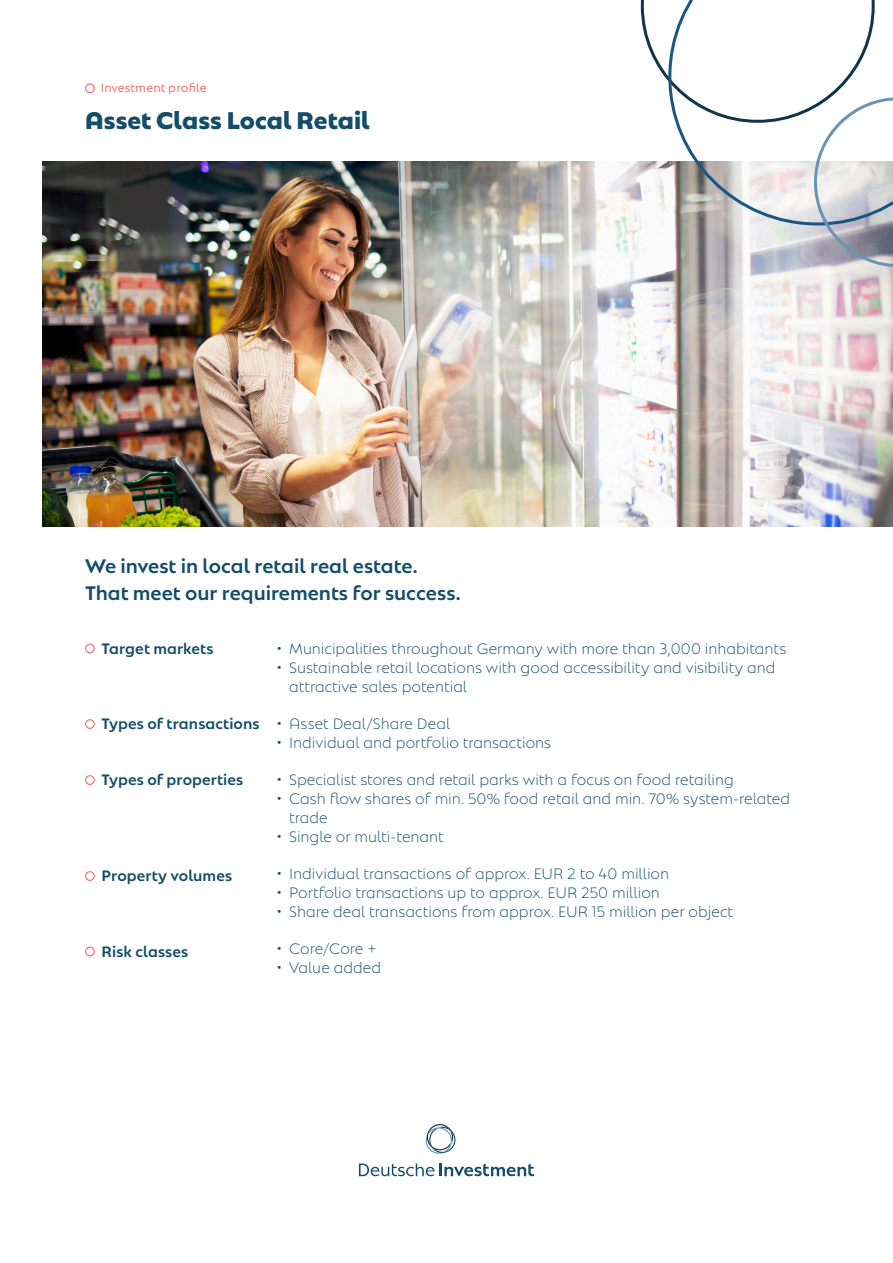
<style>
.page{position:relative;width:893px;height:1263px;background:#fff}
.page>*{position:absolute;margin:0;border:0;box-sizing:border-box;transform-origin:0 0}
.t1{font:700 24px "Natom Pro";color:#144d69}
.t2{font:500 19.5px "Natom Pro";letter-spacing:-.005em;color:#144d69}
.t3{font:300 15px/18.8px "Natom Pro";color:#144d69}
.t4{font:500 15px "Natom Pro";letter-spacing:.005em;color:#144d69}
.t5{font:12px "Natom Pro";letter-spacing:.01em;color:#f16c68}
</style>
<div class="page">
<svg style="left:359px;top:1163px;width:175px;height:13px"></svg>
<svg style="left:426px;top:1124px;width:29px;height:30px"></svg>
<img style="left:43px;top:161px;width:850px;height:365px">
<div style="left:85px;top:83px;width:10px;height:10px;border:1px solid #f16c68;border-radius:50%"></div>
<div style="left:85px;top:643px;width:10px;height:10px;border:1px solid #f16c68;border-radius:50%"></div>
<div style="left:85px;top:719px;width:10px;height:10px;border:1px solid #f16c68;border-radius:50%"></div>
<div style="left:85px;top:775px;width:10px;height:10px;border:1px solid #f16c68;border-radius:50%"></div>
<div style="left:85px;top:871px;width:10px;height:10px;border:1px solid #f16c68;border-radius:50%"></div>
<div style="left:85px;top:947px;width:10px;height:9px;border:1px solid #f16c68;border-radius:50%"></div>
<svg style="left:641px;top:0;width:252px;height:267px"></svg>
<p class="t5" style="left:101px;top:80px;width:107px">Investment profile</p>
<p class="t1" style="left:85px;top:103px;width:286px">Asset Class Local Retail</p>
<p class="t2" style="left:85px;top:552px;width:334px">We invest in local retail real estate.</p>
<p class="t2" style="left:85px;top:579px;width:377px">That meet our requirements for success.</p>
<p class="t4" style="left:102px;top:638px;width:113px">Target markets</p>
<p class="t4" style="left:102px;top:713px;width:159px">Types of transactions</p>
<p class="t4" style="left:102px;top:769px;width:143px">Types of properties</p>
<p class="t4" style="left:102px;top:865px;width:132px">Property volumes</p>
<p class="t4" style="left:102px;top:941px;width:88px">Risk classes</p>
<p class="t3" style="left:276px;top:638px;width:511px">• Municipalities throughout Germany with more than 3,000 inhabitants</p>
<p class="t3" style="left:289px;top:657px;width:488px;text-indent:-13px">• Sustainable retail locations with good accessibility and visibility and attractive sales potential</p>
<p class="t3" style="left:276px;top:713px;width:175px">• Asset Deal/Share Deal</p>
<p class="t3" style="left:276px;top:732px;width:276px">• Individual and portfolio transactions</p>
<p class="t3" style="left:276px;top:770px;width:459px">• Specialist stores and retail parks with a focus on food retailing</p>
<p class="t3" style="left:289px;top:788px;width:502px;text-indent:-13px">• Cash flow shares of min. 50% food retail and min. 70% system-related trade</p>
<p class="t3" style="left:276px;top:826px;width:169px">• Single or multi-tenant</p>
<p class="t3" style="left:276px;top:863px;width:394px">• Individual transactions of approx. EUR 2 to 40 million</p>
<p class="t3" style="left:276px;top:882px;width:385px">• Portfolio transactions up to approx. EUR 250 million</p>
<p class="t3" style="left:276px;top:901px;width:458px">• Share deal transactions from approx. EUR 15 million per object</p>
<p class="t3" style="left:276px;top:938px;width:101px">• Core/Core +</p>
<p class="t3" style="left:276px;top:957px;width:106px">• Value added</p>
</div>
